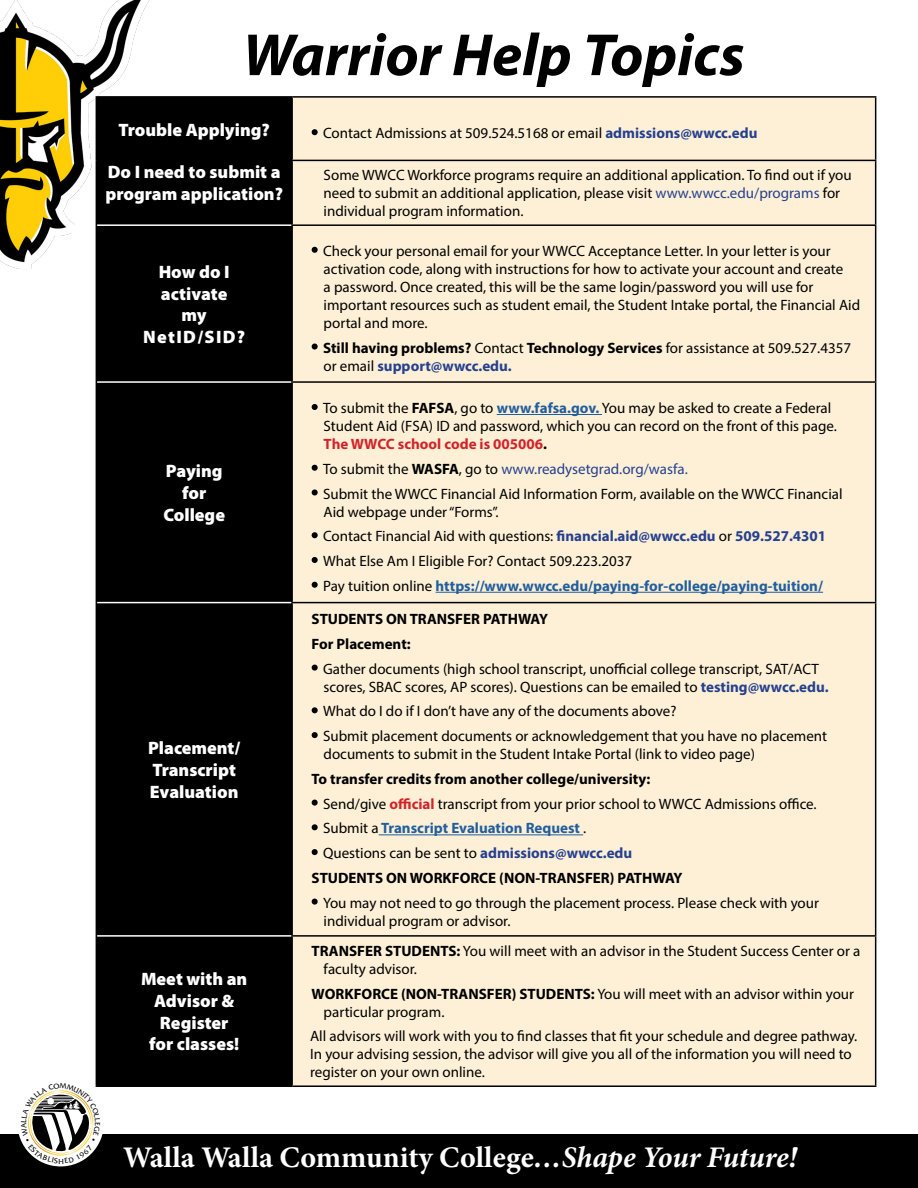
<style>
.page{position:relative;width:918px;height:1188px;background:#fff}
.page>*{position:absolute;margin:0;border:0;box-sizing:border-box;transform-origin:0 0}
.t1{font:italic 700 60px "Myriad Pro";color:#000}
.t2{font:700 30px "Minion Pro";color:#fff}
.t3{font:900 18px/21.6px "Myriad Pro";color:#fff;text-align:center}
.t4{font:15px/18px "Myriad Pro";color:#000}
.t5{font:700 15px/24.8px "Myriad Pro";color:#000}
.t6{font:700 15px "Myriad Pro";color:#215e9e}
.s1{font-weight:700;color:#25408f}
.s2{color:#25408f}
.s3{font-weight:700}
.s4{font-weight:700;color:#215e9e}
.s5{font-weight:700;color:#d2232a}
.s6{font-weight:400;color:#000}
.s7{font-style:italic}
</style>
<div class="page">
<img style="left:0;top:0;width:150px;height:269px">
<div style="left:0;top:1134px;width:918px;height:54px;background:#000"></div>
<div style="left:17px;top:1080px;width:87px;height:86px;background:#fff;border-radius:50%"></div>
<div style="left:97px;top:98px;width:194px;height:987px;background:#000"></div>
<div style="left:293px;top:98px;width:582px;height:987px;background:#fdf0d6"></div>
<hr style="left:292px;top:96px;width:584px;height:2px;background:#000">
<hr style="left:875px;top:98px;width:1px;height:62px;background:#000">
<hr style="left:291px;top:160px;width:585px;height:1px;background:#000">
<hr style="left:875px;top:161px;width:1px;height:63px;background:#000">
<hr style="left:291px;top:224px;width:585px;height:2px;background:#000">
<hr style="left:875px;top:226px;width:1px;height:155px;background:#000">
<hr style="left:291px;top:381px;width:585px;height:2px;background:#000">
<hr style="left:875px;top:383px;width:1px;height:219px;background:#000">
<hr style="left:291px;top:602px;width:585px;height:1px;background:#000">
<hr style="left:875px;top:603px;width:1px;height:332px;background:#000">
<hr style="left:291px;top:935px;width:585px;height:2px;background:#000">
<hr style="left:875px;top:937px;width:1px;height:148px;background:#000">
<hr style="left:292px;top:1085px;width:584px;height:2px;background:#000">
<hr style="left:97px;top:224px;width:194px;height:2px;background:#fff">
<hr style="left:97px;top:381px;width:194px;height:2px;background:#fff">
<hr style="left:97px;top:602px;width:194px;height:1px;background:#fff">
<hr style="left:97px;top:935px;width:194px;height:2px;background:#fff">
<hr style="left:291px;top:98px;width:2px;height:62px;background:#000">
<hr style="left:291px;top:161px;width:2px;height:63px;background:#000">
<hr style="left:291px;top:226px;width:2px;height:155px;background:#000">
<hr style="left:291px;top:383px;width:2px;height:219px;background:#000">
<hr style="left:291px;top:603px;width:2px;height:332px;background:#000">
<hr style="left:291px;top:937px;width:2px;height:148px;background:#000">
<hr style="left:96px;top:98px;width:1px;height:62px;background:#000">
<hr style="left:96px;top:160px;width:1px;height:65px;background:#000">
<hr style="left:96px;top:225px;width:1px;height:157px;background:#000">
<hr style="left:96px;top:382px;width:1px;height:221px;background:#000">
<hr style="left:96px;top:603px;width:1px;height:333px;background:#000">
<hr style="left:96px;top:936px;width:1px;height:149px;background:#000">
<hr style="left:96px;top:96px;width:196px;height:2px;background:#000">
<hr style="left:96px;top:1085px;width:196px;height:2px;background:#000">
<svg style="left:312px;top:129px;width:6px;height:6px"></svg>
<svg style="left:312px;top:247px;width:6px;height:6px"></svg>
<svg style="left:312px;top:344px;width:6px;height:6px"></svg>
<hr style="left:497px;top:414px;width:105px;height:1px;background:#215e9e">
<hr style="left:436px;top:592px;width:387px;height:1px;background:#215e9e">
<svg style="left:312px;top:404px;width:6px;height:6px"></svg>
<svg style="left:312px;top:465px;width:6px;height:6px"></svg>
<div style="left:312px;top:489px;width:6px;height:7px;background:#000;border-radius:50%"></div>
<svg style="left:312px;top:532px;width:6px;height:6px"></svg>
<svg style="left:312px;top:557px;width:6px;height:6px"></svg>
<svg style="left:312px;top:582px;width:6px;height:6px"></svg>
<hr style="left:379px;top:834px;width:204px;height:1px;background:#215e9e">
<svg style="left:312px;top:665px;width:6px;height:6px"></svg>
<svg style="left:312px;top:707px;width:6px;height:6px"></svg>
<svg style="left:312px;top:732px;width:6px;height:6px"></svg>
<svg style="left:312px;top:800px;width:6px;height:6px"></svg>
<svg style="left:312px;top:824px;width:6px;height:6px"></svg>
<svg style="left:312px;top:849px;width:6px;height:6px"></svg>
<svg style="left:312px;top:899px;width:6px;height:6px"></svg>
<svg style="left:21px;top:1083px;width:79px;height:81px"></svg>
<h1 class="t1" style="left:243px;top:16px;width:503px">Warrior Help Topics</h1>
<p class="t3" style="left:119px;top:118px;width:153px">Trouble Applying?</p>
<p class="t3" style="left:105px;top:160px;width:179px;text-align:left">Do I need to submit a program application?</p>
<p class="t4" style="left:323px;top:124px;width:436px">Contact Admissions at 509.524.5168 or email <span class="s1">admissions@wwcc.edu</span></p>
<p class="t4" style="left:324px;top:166px;width:530px">Some WWCC Workforce programs require an additional application. To find out if you need to submit an additional application, please visit <span class="s2">www.wwcc.edu/programs</span> for individual program information.</p>
<p class="t3" style="left:143px;top:260px;width:104px">How do I activate<br>my<br>NetID/SID?</p>
<p class="t3" style="left:163px;top:460px;width:63px">Paying for<br>College</p>
<p class="t3" style="left:148px;top:737px;width:94px;text-align:left">Placement/<br>Transcript<br>Evaluation</p>
<p class="t3" style="left:141px;top:968px;width:108px">Meet with an<br>Advisor &amp;<br>Register<br>for classes!</p>
<p class="t4" style="left:323px;top:242px;width:539px">Check your personal email for your WWCC Acceptance Letter. In your letter is your activation code, along with instructions for how to activate your account and create<br>a password. Once created, this will be the same login/password you will use for important resources such as student email, the Student Intake portal, the Financial Aid portal and more.</p>
<p class="t4" style="left:323px;top:338px;width:530px"><span class="s3">Still having problems?</span> Contact <span class="s3">Technology Services</span> for assistance at 509.527.4357 or email <span class="s1">support@wwcc.edu.</span></p>
<p class="t4" style="left:323px;top:399px;width:515px">To submit the <span class="s3">FAFSA</span>, go to <span class="s4">www.fafsa.gov.</span> You may be asked to create a Federal<br>Student Aid (FSA) ID and password, which you can record on the front of this page.<br><span class="s5">The WWCC school code is 005006</span><span class="s3">.</span></p>
<p class="t4" style="left:323px;top:456px;width:521px;line-height:24.8px">To submit the <span class="s3">WASFA</span>, go to <span class="s2">www.readysetgrad.org/wasfa.<br></span>Submit the WWCC Financial Aid Information Form, available on the WWCC Financial</p>
<p class="t4" style="left:323px;top:499px;width:505px;line-height:24.8px">Aid webpage under “Forms”.<br>Contact Financial Aid with questions: <span class="s1">financial.aid@wwcc.edu</span> or <span class="s1">509.527.4301<br></span>What Else Am I Eligible For? Contact 509.223.2037<br>Pay tuition online <span class="s4">https://www.wwcc.edu/paying-for-college/paying-tuition/</span></p>
<p class="t5" style="left:312px;top:606px;width:238px">STUDENTS ON TRANSFER PATHWAY<br>For Placement:</p>
<p class="t4" style="left:323px;top:659px;width:507px">Gather documents (high school transcript, unofficial college transcript, SAT/ACT scores, SBAC scores, AP scores). Questions can be emailed to <span class="s1">testing@wwcc.edu.</span></p>
<p class="t4" style="left:323px;top:699px;width:506px;line-height:24.8px">What do I do if I don’t have any of the documents above?<br>Submit placement documents or acknowledgement that you have no placement</p>
<p class="t4" style="left:324px;top:745px;width:433px">documents to submit in the Student Intake Portal (link to video page)</p>
<p class="t5" style="left:312px;top:766px;width:340px">To transfer credits from another college/university:</p>
<p class="t4" style="left:323px;top:794px;width:495px">Send/give <span class="s5">official</span> transcript from your prior school to WWCC Admissions office.</p>
<p class="t6" style="left:323px;top:819px;width:265px"><span class="s6">Submit a</span> Transcript Evaluation Request <span class="s6">.</span></p>
<p class="t4" style="left:323px;top:844px;width:311px">Questions can be sent to <span class="s1">admissions@wwcc.edu</span></p>
<p class="t5" style="left:312px;top:865px;width:372px">STUDENTS ON WORKFORCE (NON-TRANSFER) PATHWAY</p>
<p class="t4" style="left:323px;top:893px;width:497px">You may not need to go through the placement process. Please check with your individual program or advisor.</p>
<p class="t4" style="left:324px;top:942px;width:538px;text-indent:-12px"><span class="s3">TRANSFER STUDENTS:</span> You will meet with an advisor in the Student Success Center or a faculty advisor.</p>
<p class="t4" style="left:324px;top:984px;width:532px;text-indent:-12px"><span class="s3">WORKFORCE (NON-TRANSFER) STUDENTS:</span> You will meet with an advisor within your particular program.</p>
<p class="t4" style="left:310px;top:1027px;width:549px">All advisors will work with you to find classes that fit your schedule and degree pathway.<br>In your advising session, the advisor will give you all of the information you will need to register on your own online.</p>
<h2 class="t2" style="left:123px;top:1136px;width:675px">Walla Walla Community College<span class="s7">…Shape Your Future!</span></h2>
</div>
